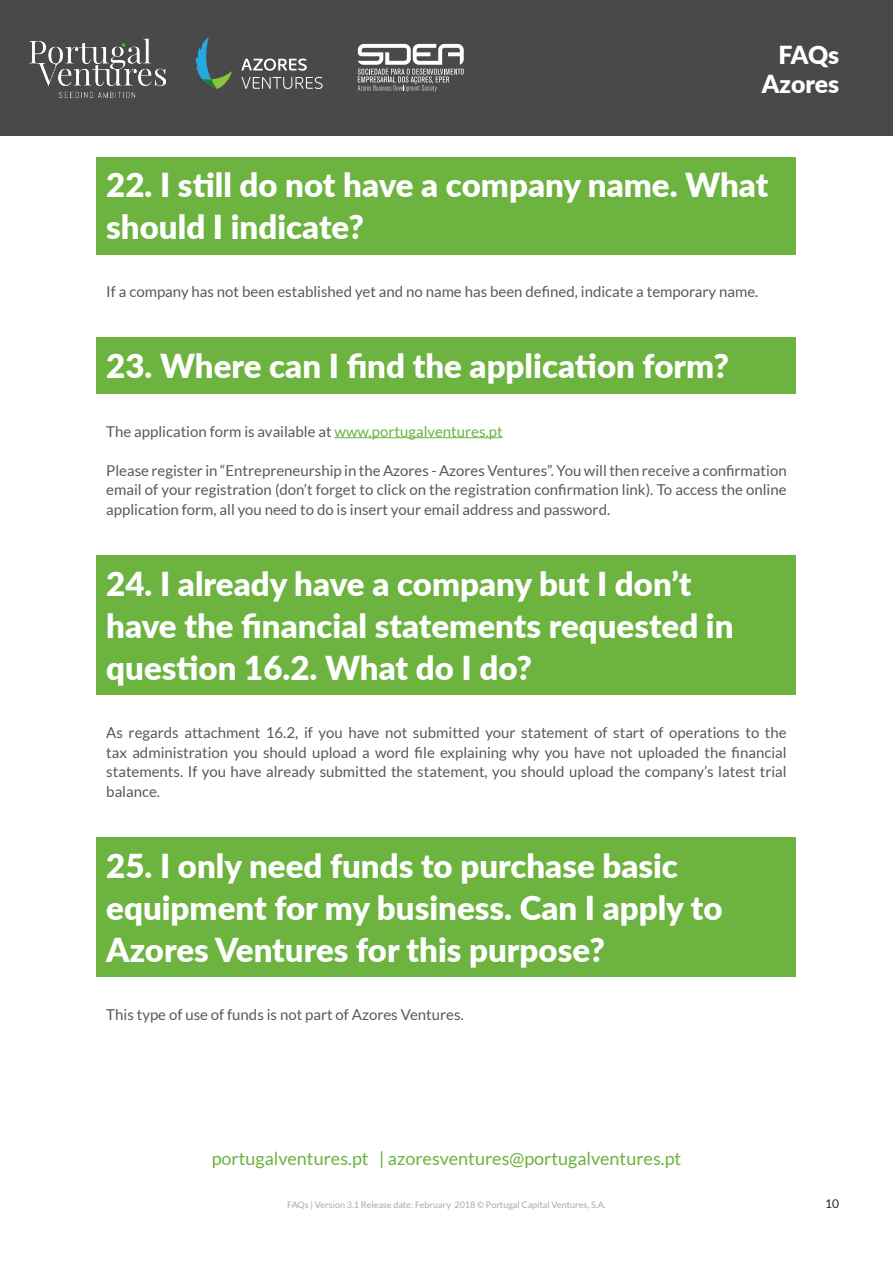
<style>
.page{position:relative;width:893px;height:1263px;background:#fff}
.page>*{position:absolute;margin:0;border:0;box-sizing:border-box;transform-origin:0 0}
.titulos_PV{font:900 33px/42px "Lato";color:#fff}
.t1{font:900 24.9px/29.8px "Lato";letter-spacing:-.01em;color:#fff;text-align:right}
.t2{font:18px "Lato";color:#6cb33f}
.texto_PV{font:15px/19.5px "Lato";color:#595959;text-align:justify}
.t3{font:12px "Lato";color:#231f20}
.t4{font:9px "Lato";color:#a8a9ad}
.s1{color:#6cb33f}
</style>
<div class="page">
<div style="left:1px;top:1px;width:892px;height:135px;background:#494949"></div>
<img style="left:29px;top:39px;width:136px;height:58px">
<svg style="left:241px;top:59px;width:66px;height:12px"></svg>
<svg style="left:242px;top:77px;width:81px;height:12px"></svg>
<svg style="left:196px;top:37px;width:36px;height:52px"></svg>
<svg style="left:358px;top:44px;width:106px;height:48px"></svg>
<div style="left:97px;top:337px;width:699px;height:56px;background:#6cb33f"></div>
<div style="left:97px;top:157px;width:699px;height:98px;background:#6cb33f"></div>
<div style="left:97px;top:555px;width:699px;height:140px;background:#6cb33f"></div>
<div style="left:97px;top:837px;width:699px;height:140px;background:#6cb33f"></div>
<hr style="left:335px;top:437px;width:168px;height:1px;background:#6cb33f">
<h2 class="t1" style="left:762px;top:38px;width:79px">FAQs<br>Azores</h2>
<p class="titulos_PV" style="left:106px;top:162px;width:663px">22. I still do not have a company name. What should I indicate?</p>
<p class="texto_PV" style="left:106px;top:282px;width:654px">If a company has not been established yet and no name has been defined, indicate a temporary name.</p>
<p class="titulos_PV" style="left:106px;top:344px;width:624px">23. Where can I find the application form?</p>
<p class="texto_PV" style="left:106px;top:421px;width:398px">The application form is available at <span class="s1">www.portugalventures.pt</span></p>
<p class="texto_PV" style="left:106px;top:460px;width:682px">Please register in “Entrepreneurship in the Azores - Azores Ventures”. You will then receive a confirmation email of your registration (don’t forget to click on the registration confirmation link). To access the online application form, all you need to do is insert your email address and password.</p>
<p class="titulos_PV" style="left:106px;top:561px;width:629px">24. I already have a company but I don’t have the financial statements requested in question 16.2. What do I do?</p>
<p class="texto_PV" style="left:106px;top:723px;width:682px">As regards attachment 16.2, if you have not submitted your statement of start of operations to the tax administration you should upload a word file explaining why you have not uploaded the financial statements. If you have already submitted the statement, you should upload the company’s latest trial balance.</p>
<p class="titulos_PV" style="left:106px;top:843px;width:618px">25. I only need funds to purchase basic equipment for my business. Can I apply to<br>Azores Ventures for this purpose?</p>
<p class="texto_PV" style="left:106px;top:1005px;width:359px">This type of use of funds is not part of Azores Ventures.</p>
<p class="t2" style="left:212px;top:1148px;width:471px">portugalventures.pt | azoresventures@portugalventures.pt</p>
<p class="t4" style="left:287px;top:1200px;width:320px">FAQs | Version 3.1 Release date: February 2018 © Portugal Capital Ventures, S.A.</p>
<p class="t3" style="left:825px;top:1197px;width:15px">10</p>
</div>
